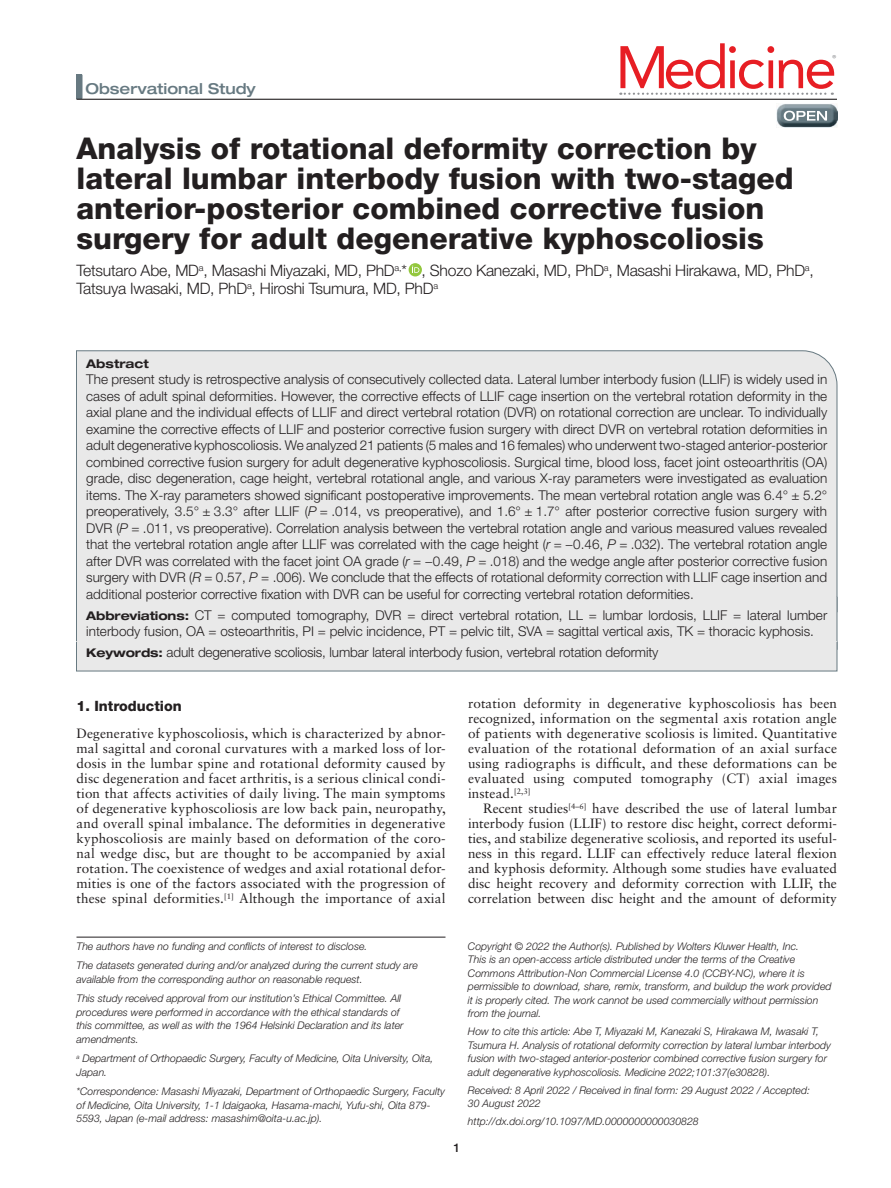
<style>
.page{position:relative;width:891px;height:1188px;background:#fff}
.page>*{position:absolute;margin:0;border:0;box-sizing:border-box;transform-origin:0 0}
.t1{font:59.4px "Avenir";letter-spacing:-.06em;color:#e71e24}
.t2{font:800 30px/30px "Helvetica Neue LT Std";color:#231f20}
.t3{font:300 15.75px/18px "Helvetica Neue LT Std";letter-spacing:-.015em;color:#231f20}
.t4{font:500 expanded 15px "Helvetica Neue LT Std";color:#667981}
.t5{font:800 14.25px "Helvetica Neue LT Std";color:#231f20}
.t6{font:300 13.5px/16.5px "Helvetica Neue LT Std";color:#231f20;text-align:justify}
.t7{font:13.5px/15px "Sabon LT Std";letter-spacing:.01em;color:#231f20;text-align:justify}
.t8{font:700 expanded 12px "Helvetica Neue LT Std";color:#231f20}
.t9{font:500 12px "Helvetica Neue LT Std";color:#231f20}
.t10{font:italic 300 10.5px/13.5px "Helvetica Neue LT Std";color:#231f20}
.t11{font:500 10.35px "Akzidenz Grotesk BE";color:#909295}
.s1{font-style:italic}
.s2{font-weight:700;font-stretch:expanded;font-size:12px}
</style>
<div class="page">
<div style="left:76px;top:74px;width:6px;height:25px;background:#677981"></div>
<hr style="left:76px;top:99px;width:761px;height:1px;background:#231f20">
<img style="left:776px;top:104px;width:61px;height:24px">
<svg style="left:784px;top:111px;width:43px;height:10px"></svg>
<svg style="left:620px;top:93px;width:213px;height:2px"></svg>
<div style="left:76px;top:350px;width:762px;height:263px;background:#e9e9e9"></div>
<div style="left:76px;top:597px;width:761px;height:54px;background:#e9e9e9"></div>
<div style="left:76px;top:642px;width:761px;height:29px;background:#e9e9e9"></div>
<div style="left:409px;top:263px;width:13px;height:13px;background:#93c73e;border-radius:50%"></div>
<svg style="left:412px;top:266px;width:7px;height:7px"></svg>
<hr style="left:76px;top:937px;width:370px;height:1px;background:#231f20">
<p class="t4" style="left:86px;top:80px;width:172px">Observational Study</p>
<h1 class="t1" style="left:615px;top:33px;width:223px">Medicine</h1>
<p class="t11" style="left:832px;top:52px;width:6px">®</p>
<h2 class="t2" style="left:76px;top:134px;width:719px">Analysis of rotational deformity correction by lateral lumbar interbody fusion with two-staged anterior-posterior combined corrective fusion surgery for adult degenerative kyphoscoliosis</h2>
<p class="t3" style="left:76px;top:261px;width:739px">Tetsutaro Abe, MD<sup>a</sup>, Masashi Miyazaki, MD, PhD<sup>a,</sup>* , Shozo Kanezaki, MD, PhD<sup>a</sup>, Masashi Hirakawa, MD, PhD<sup>a</sup>,<br>Tatsuya Iwasaki, MD, PhD<sup>a</sup>, Hiroshi Tsumura, MD, PhD<sup>a</sup></p>
<p class="t8" style="left:86px;top:356px;width:64px">Abstract</p>
<p class="t6" style="left:86px;top:371px;width:743px">The present study is retrospective analysis of consecutively collected data. Lateral lumber interbody fusion (LLIF) is widely used in cases of adult spinal deformities. However, the corrective effects of LLIF cage insertion on the vertebral rotation deformity in the axial plane and the individual effects of LLIF and direct vertebral rotation (DVR) on rotational correction are unclear. To individually examine the corrective effects of LLIF and posterior corrective fusion surgery with direct DVR on vertebral rotation deformities in adult degenerative kyphoscoliosis. We analyzed 21 patients (5 males and 16 females) who underwent two-staged anterior-posterior combined corrective fusion surgery for adult degenerative kyphoscoliosis. Surgical time, blood loss, facet joint osteoarthritis (OA) grade, disc degeneration, cage height, vertebral rotational angle, and various X-ray parameters were investigated as evaluation items. The X-ray parameters showed significant postoperative improvements. The mean vertebral rotation angle was 6.4° ± 5.2° preoperatively, 3.5° ± 3.3° after LLIF (<span class="s1">P</span> = .014, vs preoperative), and 1.6° ± 1.7° after posterior corrective fusion surgery with DVR (<span class="s1">P</span> = .011, vs preoperative). Correlation analysis between the vertebral rotation angle and various measured values revealed that the vertebral rotation angle after LLIF was correlated with the cage height (<span class="s1">r</span> = −0.46, <span class="s1">P</span> = .032). The vertebral rotation angle after DVR was correlated with the facet joint OA grade (<span class="s1">r</span> = −0.49, <span class="s1">P</span> = .018) and the wedge angle after posterior corrective fusion surgery with DVR (<span class="s1">R</span> = 0.57, <span class="s1">P</span> = .006). We conclude that the effects of rotational deformity correction with LLIF cage insertion and additional posterior corrective fixation with DVR can be useful for correcting vertebral rotation deformities.</p>
<p class="t6" style="left:86px;top:607px;width:743px"><span class="s2">Abbreviations:</span> CT = computed tomography, DVR = direct vertebral rotation, LL = lumbar lordosis, LLIF = lateral lumber interbody fusion, OA = osteoarthritis, PI = pelvic incidence, PT = pelvic tilt, SVA = sagittal vertical axis, TK = thoracic kyphosis.</p>
<p class="t6" style="left:86px;top:644px;width:574px"><span class="s2">Keywords:</span> adult degenerative scoliosis, lumbar lateral interbody fusion, vertebral rotation deformity</p>
<p class="t5" style="left:76px;top:698px;width:107px">1. Introduction</p>
<p class="t7" style="left:76px;top:726px;width:371px">Degenerative kyphoscoliosis, which is characterized by abnor&shy;mal sagittal and coronal curvatures with a marked loss of lor&shy;dosis in the lumbar spine and rotational deformity caused by disc degeneration and facet arthritis, is a serious clinical condi&shy;tion that affects activities of daily living. The main symptoms of degenerative kyphoscoliosis are low back pain, neuropathy, and overall spinal imbalance. The deformities in degenerative kyphoscoliosis are mainly based on deformation of the coro&shy;nal wedge disc, but are thought to be accompanied by axial rotation. The coexistence of wedges and axial rotational defor&shy;mities is one of the factors associated with the progression of these spinal deformities.<sup>[1]</sup> Although the importance of axial</p>
<p class="t7" style="left:468px;top:696px;width:371px">rotation deformity in degenerative kyphoscoliosis has been recognized, information on the segmental axis rotation angle of patients with degenerative scoliosis is limited. Quantitative evaluation of the rotational deformation of an axial surface using radiographs is difficult, and these deformations can be evaluated using computed tomography (CT) axial images instead.<sup>[2,3]</sup></p>
<p class="t7" style="left:468px;top:801px;width:371px;text-indent:15px">Recent studies<sup>[4–6]</sup> have described the use of lateral lumbar interbody fusion (LLIF) to restore disc height, correct deformi&shy;ties, and stabilize degenerative scoliosis, and reported its useful&shy;ness in this regard. LLIF can effectively reduce lateral flexion and kyphosis deformity. Although some studies have evaluated disc height recovery and deformity correction with LLIF, the correlation between disc height and the amount of deformity</p>
<p class="t10" style="left:76px;top:936px;width:343px;line-height:19.5px">The authors have no funding and conflicts of interest to disclose.<br>The datasets generated during and/or analyzed during the current study are</p>
<p class="t10" style="left:76px;top:969px;width:326px;line-height:19.5px">available from the corresponding author on reasonable request.<br>This study received approval from our institution’s Ethical Committee. All</p>
<p class="t10" style="left:76px;top:1005px;width:329px">procedures were performed in accordance with the ethical standards of this committee, as well as with the 1964 Helsinki Declaration and its later amendments.</p>
<p class="t10" style="left:76px;top:1051px;width:358px"><sup>a</sup> Department of Orthopaedic Surgery, Faculty of Medicine, Oita University, Oita,<br>Japan.</p>
<p class="t10" style="left:76px;top:1084px;width:370px">*Correspondence: Masashi Miyazaki, Department of Orthopaedic Surgery, Faculty of Medicine, Oita University, 1-1 Idaigaoka, Hasama-machi, Yufu-shi, Oita 879-<br>5593, Japan (e-mail address: masashim@oita-u.ac.jp).</p>
<p class="t9" style="left:453px;top:1140px;width:8px">1</p>
<p class="t10" style="left:468px;top:939px;width:365px">Copyright © 2022 the Author(s). Published by Wolters Kluwer Health, Inc.<br>This is an open-access article distributed under the terms of the Creative Commons Attribution-Non Commercial License 4.0 (CCBY-NC), where it is permissible to download, share, remix, transform, and buildup the work provided it is properly cited. The work cannot be used commercially without permission from the journal.</p>
<p class="t10" style="left:468px;top:1024px;width:365px">How to cite this article: Abe T, Miyazaki M, Kanezaki S, Hirakawa M, Iwasaki T, Tsumura H. Analysis of rotational deformity correction by lateral lumbar interbody fusion with two-staged anterior-posterior combined corrective fusion surgery for adult degenerative kyphoscoliosis. Medicine 2022;101:37(e30828).</p>
<p class="t10" style="left:468px;top:1083px;width:343px">Received: 8 April 2022 / Received in final form: 29 August 2022 / Accepted:<br>30 August 2022</p>
<p class="t10" style="left:468px;top:1114px;width:232px">http://dx.doi.org/10.1097/MD.0000000000030828</p>
</div>
